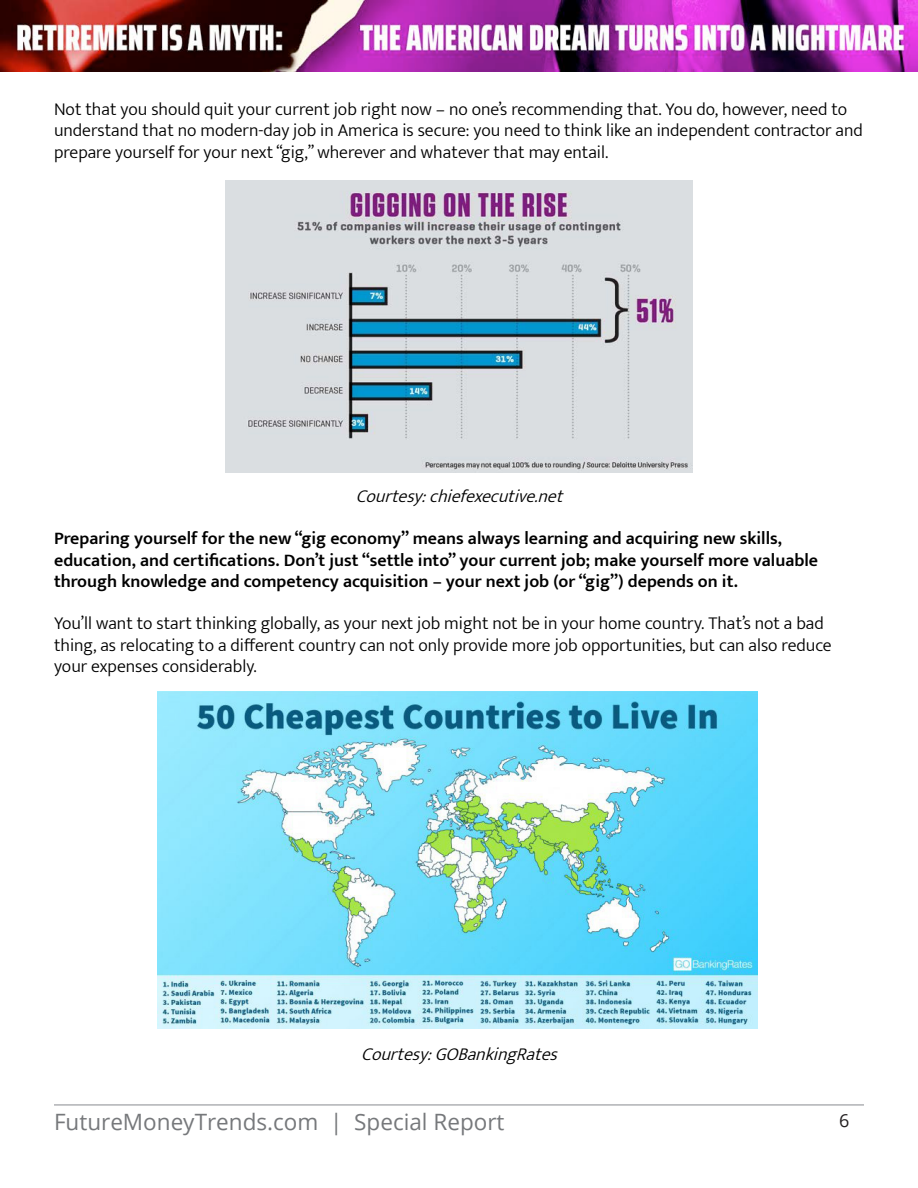
<style>
.page{position:relative;width:918px;height:1188px;background:#fff}
.page>*{position:absolute;margin:0;border:0;box-sizing:border-box;transform-origin:0 0}
.t1{font:22.5px "Open Sans";color:#76787b}
.t2{font:300 18px/21.6px "Mukta";color:#000}
.t3{font:600 18px/21.6px "Mukta";color:#000}
.t4{font:italic 300 18px "Mukta";color:#000}
.t5{font:18px "Open Sans";color:#231f20}
</style>
<div class="page">
<img style="left:0;top:0;width:918px;height:72px">
<hr style="left:54px;top:1104px;width:810px;height:2px;background:#bcbdc0">
<img style="left:226px;top:180px;width:466px;height:292px">
<img style="left:158px;top:692px;width:599px;height:337px">
<p class="t2" style="left:54px;top:98px;width:810px">Not that you should quit your current job right now – no one’s recommending that. You do, however, need to understand that no modern-day job in America is secure: you need to think like an independent contractor and prepare yourself for your next “gig,” wherever and whatever that may entail.</p>
<p class="t4" style="left:356px;top:486px;width:216px">Courtesy:chiefexecutive.net</p>
<p class="t3" style="left:54px;top:527px;width:766px">Preparing yourself for the new “gig economy” means always learning and acquiring new skills, education, and certifications. Don’t just “settle into” your current job; make yourself more valuable through knowledge and competency acquisition – your next job (or “gig”) depends on it.</p>
<p class="t2" style="left:54px;top:612px;width:779px">You’ll want to start thinking globally, as your next job might not be in your home country. That’s not a bad thing, as relocating to a different country can not only provide more job opportunities, but can also reduce your expenses considerably.</p>
<p class="t4" style="left:361px;top:1043px;width:205px">Courtesy:GOBankingRates</p>
<p class="t1" style="left:54px;top:1107px;width:452px">FutureMoneyTrends.com | Special Report</p>
<p class="t5" style="left:839px;top:1108px;width:12px">6</p>
</div>
